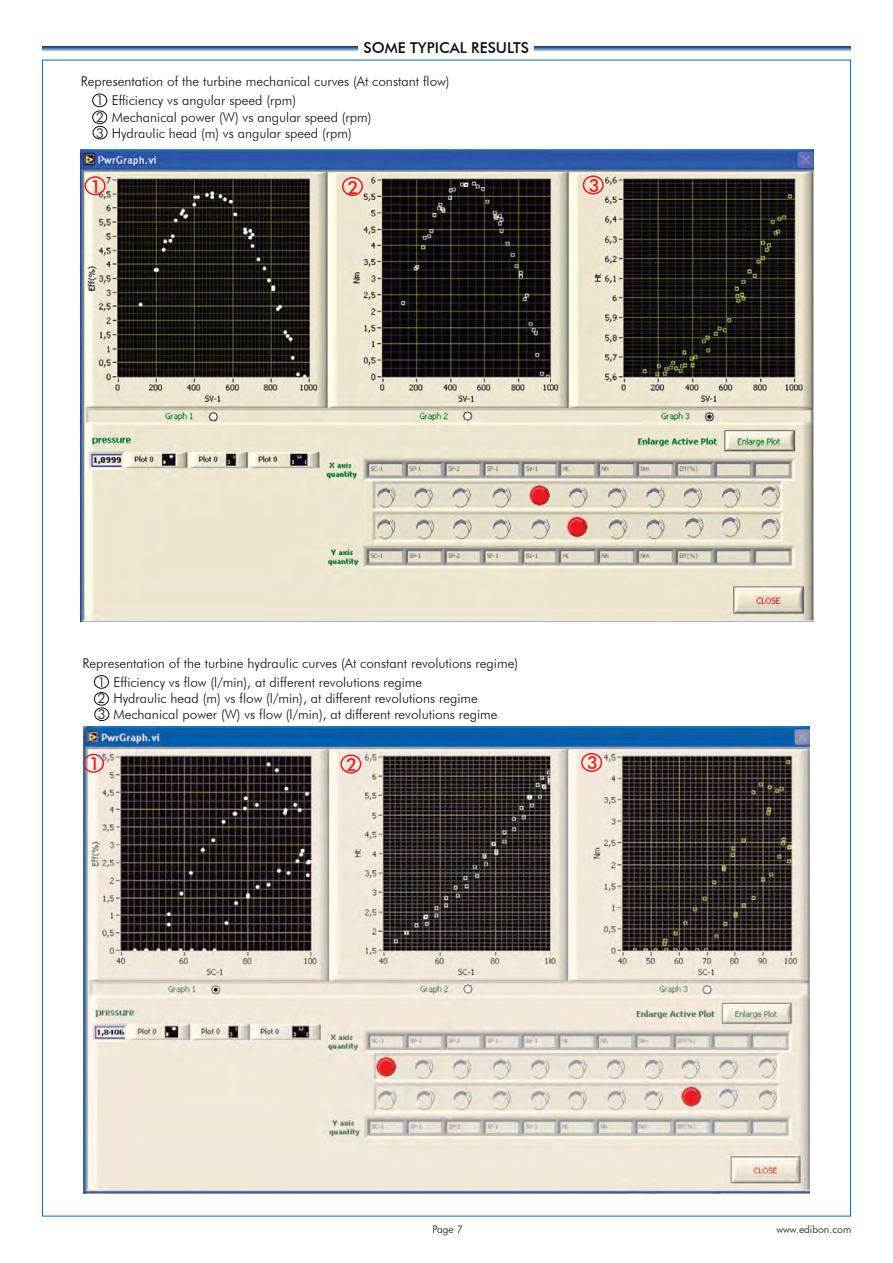
<style>
.page{position:relative;width:893px;height:1263px;background:#fff}
.page>*{position:absolute;margin:0;border:0;box-sizing:border-box;transform-origin:0 0}
.t1{font:500 18px "Futura BT";color:#ed1c24}
.t2{font:500 15px "Futura BT";color:#0d080f}
.t3{font:300 13.5px/19.4px "Futura BT";color:#0d080f}
.t4{font:300 10.5px "Futura BT";color:#0f080f}
</style>
<div class="page">
<svg style="left:42px;top:46px;width:315px;height:5px;background:#5980aa"></svg>
<svg style="left:534px;top:46px;width:316px;height:5px;background:#5980aa"></svg>
<img style="left:80px;top:150px;width:733px;height:472px">
<div style="left:85px;top:176px;width:21px;height:19px;border:2px solid #ed1c24;border-radius:50%"></div>
<div style="left:342px;top:177px;width:21px;height:19px;border:2px solid #ed1c24;border-radius:50%"></div>
<div style="left:583px;top:175px;width:21px;height:20px;border:2px solid #ed1c24;border-radius:50%"></div>
<div style="left:92px;top:94px;width:15px;height:13px;border:1px solid #0f090e;border-radius:50%"></div>
<div style="left:92px;top:111px;width:15px;height:13px;border:1px solid #0f090e;border-radius:50%"></div>
<div style="left:93px;top:126px;width:14px;height:13px;border:1px solid #0f090e;border-radius:50%"></div>
<div style="left:94px;top:675px;width:15px;height:14px;border:1px solid #0f090e;border-radius:50%"></div>
<div style="left:94px;top:692px;width:15px;height:14px;border:1px solid #0f090e;border-radius:50%"></div>
<div style="left:94px;top:708px;width:15px;height:13px;border:1px solid #0f090e;border-radius:50%"></div>
<img style="left:83px;top:727px;width:727px;height:467px">
<div style="left:83px;top:754px;width:21px;height:19px;border:2px solid #ed1c24;border-radius:50%"></div>
<div style="left:340px;top:754px;width:21px;height:20px;border:2px solid #ed1c24;border-radius:50%"></div>
<div style="left:581px;top:753px;width:21px;height:19px;border:2px solid #ed1c24;border-radius:50%"></div>
<p class="t2" style="left:363px;top:39px;width:167px">SOME TYPICAL RESULTS</p>
<p class="t3" style="left:96px;top:72px;width:355px;text-indent:-15px">Representation of the turbine mechanical curves (At constant flow)<br>1 Efficiency vs angular speed (rpm)</p>
<p class="t3" style="left:96px;top:109px;width:277px;line-height:16.2px">2 Mechanical power (W) vs angular speed (rpm)<br>3 Hydraulic head (m) vs angular speed (rpm)</p>
<h1 class="t1" style="left:91px;top:175px;width:12px">1</h1>
<h1 class="t1" style="left:348px;top:176px;width:12px">2</h1>
<h1 class="t1" style="left:589px;top:175px;width:12px">3</h1>
<p class="t3" style="left:98px;top:653px;width:422px;text-indent:-15px">Representation of the turbine hydraulic curves (At constant revolutions regime)<br>1 Efficiency vs flow (l/min), at different revolutions regime</p>
<p class="t3" style="left:98px;top:690px;width:401px;line-height:16.2px">2 Hydraulic head (m) vs flow (l/min), at different revolutions regime<br>3 Mechanical power (W) vs flow (l/min), at different revolutions regime</p>
<h1 class="t1" style="left:89px;top:753px;width:12px">1</h1>
<h1 class="t1" style="left:346px;top:754px;width:12px">2</h1>
<h1 class="t1" style="left:587px;top:752px;width:12px">3</h1>
<p class="t4" style="left:432px;top:1223px;width:32px">Page 7</p>
<p class="t4" style="left:776px;top:1223px;width:76px">www.edibon.com</p>
</div>
